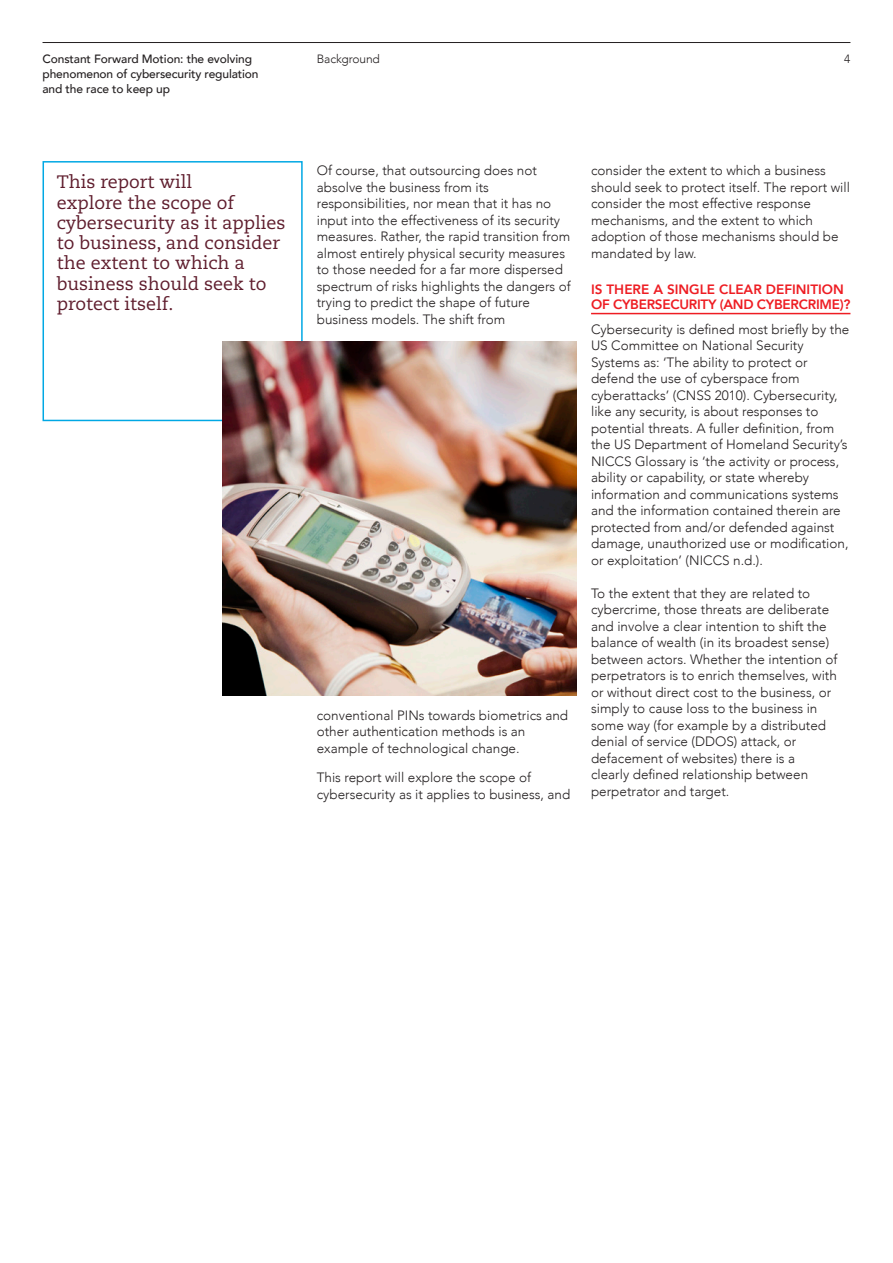
<style>
.page{position:relative;width:893px;height:1263px;background:#fff}
.page>*{position:absolute;margin:0;border:0;box-sizing:border-box;transform-origin:0 0}
.Box_Pull_Quote{font:18px/20.2px "Caecilia";color:#5f1d2d}
.Body_text{font:300 13.5px/16.5px "Avenir";color:#231f20}
.t1{font:800 13.5px/15px "Avenir";letter-spacing:-.02em;color:#ee1d23}
.Running_head_Col1{font:500 12px/15px "Avenir";letter-spacing:-.01em;color:#231f20}
.Running_head_Col2{font:300 12px "Avenir";letter-spacing:-.01em;color:#231f20}
.Folio{font:300 12px "Avenir";color:#231f20}
</style>
<div class="page">
<hr style="left:591px;top:313px;width:259px;height:1px;background:#ee1d23">
<hr style="left:43px;top:42px;width:807px;height:1px;background:#231f20">
<div style="left:43px;top:161px;width:260px;height:260px;border:2px solid #00a8e4"></div>
<img style="left:222px;top:342px;width:354px;height:353px">
<p class="Running_head_Col1" style="left:43px;top:51px;width:218px">Constant Forward Motion: the evolving phenomenon of cybersecurity regulation and the race to keep up</p>
<p class="Running_head_Col2" style="left:317px;top:52px;width:65px">Background</p>
<p class="Folio" style="left:844px;top:52px;width:8px">4</p>
<p class="Box_Pull_Quote" style="left:57px;top:172px;width:230px">This report will<br>explore the scope of cybersecurity as it applies to business, and consider the extent to which a business should seek to protect itself.</p>
<p class="Body_text" style="left:317px;top:162px;width:256px">Of course, that outsourcing does not absolve the business from its responsibilities, nor mean that it has no input into the effectiveness of its security measures. Rather, the rapid transition from almost entirely physical security measures to those needed for a far more dispersed spectrum of risks highlights the dangers of trying to predict the shape of future business models. The shift from</p>
<p class="Body_text" style="left:317px;top:707px;width:253px">conventional PINs towards biometrics and other authentication methods is an example of technological change.</p>
<p class="Body_text" style="left:317px;top:769px;width:255px">This report will explore the scope of cybersecurity as it applies to business, and</p>
<p class="Body_text" style="left:591px;top:162px;width:260px">consider the extent to which a business should seek to protect itself. The report will consider the most effective response mechanisms, and the extent to which adoption of those mechanisms should be mandated by law.</p>
<p class="t1" style="left:591px;top:281px;width:261px">IS THERE A SINGLE CLEAR DEFINITION<br>OF CYBERSECURITY (AND CYBERCRIME)?</p>
<p class="Body_text" style="left:591px;top:321px;width:260px">Cybersecurity is defined most briefly by the US Committee on National Security Systems as: ‘The ability to protect or defend the use of cyberspace from cyberattacks’ (CNSS 2010). Cybersecurity, like any security, is about responses to potential threats. A fuller definition, from the US Department of Homeland Security’s NICCS Glossary is ‘the activity or process, ability or capability, or state whereby information and communications systems and the information contained therein are protected from and/or defended against damage, unauthorized use or modification, or exploitation’ (NICCS n.d.).</p>
<p class="Body_text" style="left:591px;top:585px;width:248px">To the extent that they are related to cybercrime, those threats are deliberate and involve a clear intention to shift the balance of wealth (in its broadest sense) between actors. Whether the intention of perpetrators is to enrich themselves, with or without direct cost to the business, or simply to cause loss to the business in some way (for example by a distributed denial of service (DDOS) attack, or defacement of websites) there is a<br>clearly defined relationship between perpetrator and target.</p>
</div>
